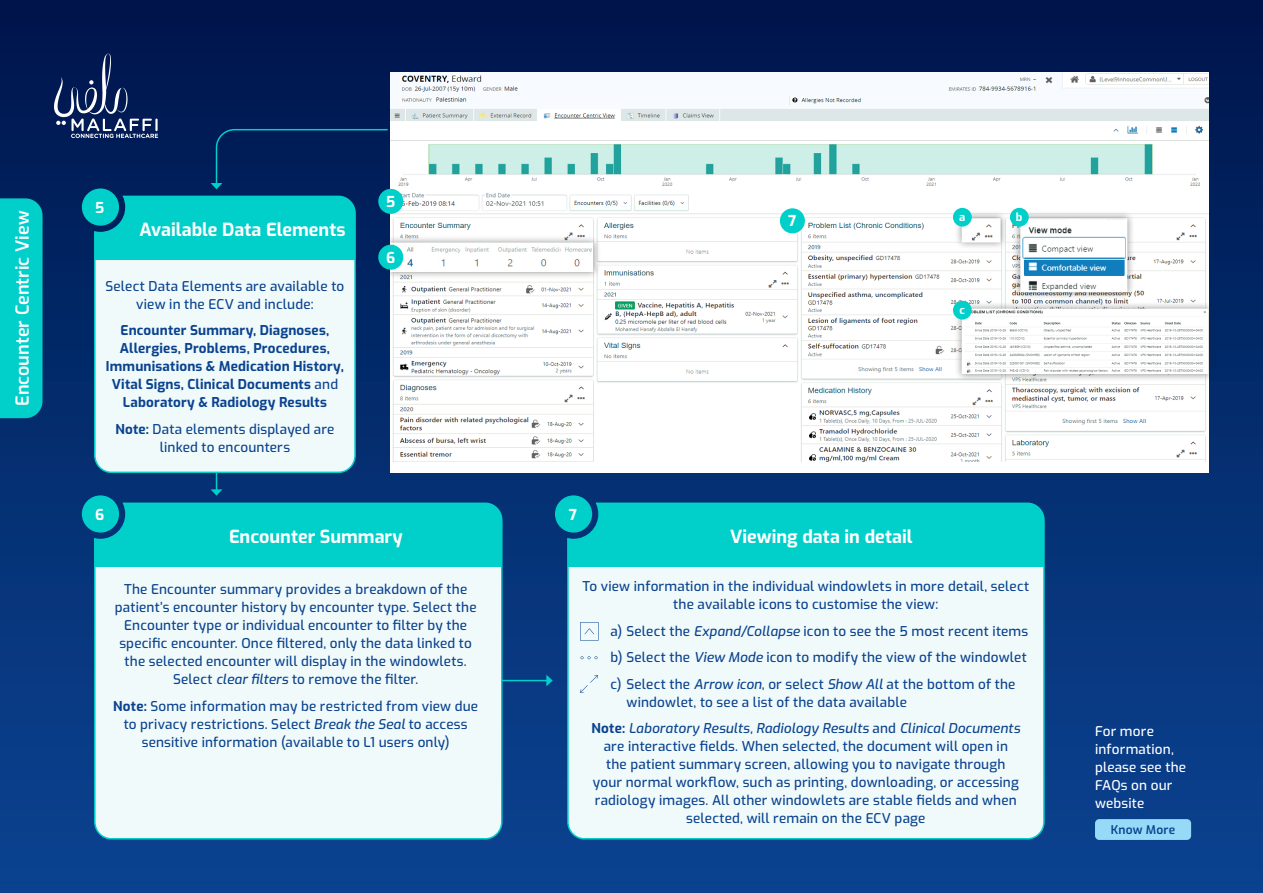
<style>
.page{position:relative;width:1263px;height:893px;background:#fff}
.page>*{position:absolute;margin:0;border:0;box-sizing:border-box;transform-origin:0 0}
.t1{font:700 18px "Exo";color:#fff}
.t2{font:600 18px "Exo";color:#fff}
.t3{font:700 15px "Exo";color:#fff}
.t4{font:500 13.5px/18px "Exo";letter-spacing:.015em;color:#0a428f;text-align:center}
.t5{font:700 13.5px/18px "Exo";letter-spacing:.015em;color:#0a428f;text-align:center}
.t6{font:500 13.5px/18px "Exo";letter-spacing:.015em;color:#fff}
.t7{font:600 12px "Exo";letter-spacing:.015em;color:#0a428f}
.t8{font:700 11.25px "Exo";color:#fff}
.s1{font-weight:500}
.s2{font-weight:700}
.s3{font-style:italic}
</style>
<div class="page">
<div style="left:0;top:0;width:1263px;height:893px;background:linear-gradient(to bottom,#01194f,#0a4491)"></div>
<div style="left:0;top:198px;width:43px;height:220px;background:#00cfca"></div>
<svg style="left:93px;top:195px;width:264px;height:279px"></svg>
<div style="left:82px;top:188px;width:37px;height:38px;background:#00cfca;border-radius:50%"></div>
<svg style="left:93px;top:502px;width:410px;height:338px"></svg>
<div style="left:82px;top:495px;width:37px;height:38px;background:#00cfca;border-radius:50%"></div>
<svg style="left:566px;top:502px;width:479px;height:338px"></svg>
<div style="left:555px;top:495px;width:37px;height:38px;background:#00cfca;border-radius:50%"></div>
<svg style="left:54px;top:54px;width:104px;height:84px;background:#253a6b"></svg>
<div style="left:1095px;top:819px;width:96px;height:21px;background:#97daf8;border-radius:4px"></div>
<div style="left:211px;top:128px;width:178px;height:61px;background:#001d58"></div>
<svg style="left:580px;top:622px;width:19px;height:18px"></svg>
<svg style="left:580px;top:656px;width:17px;height:3px"></svg>
<svg style="left:580px;top:675px;width:18px;height:18px"></svg>
<hr style="left:501px;top:680px;width:46px;height:1px;background:#00cfca">
<svg style="left:546px;top:675px;width:7px;height:11px"></svg>
<svg style="left:211px;top:473px;width:11px;height:23px"></svg>
<div style="left:390px;top:73px;width:818px;height:400px;background:#fff"></div>
<img style="left:390px;top:73px;width:818px;height:388px">
<div style="left:382px;top:235px;width:219px;height:45px;background:#231f20;opacity:.5"></div>
<img style="left:394px;top:245px;width:197px;height:25px">
<div style="left:954px;top:211px;width:54px;height:39px;background:#231f20;opacity:.5"></div>
<img style="left:964px;top:220px;width:34px;height:21px">
<div style="left:962px;top:218px;width:38px;height:25px;border:1px solid #fff"></div>
<div style="left:954px;top:301px;width:262px;height:81px;background:#231f20;opacity:.5"></div>
<img style="left:964px;top:311px;width:242px;height:61px">
<div style="left:1012px;top:211px;width:123px;height:89px;background:#231f20;opacity:.5"></div>
<img style="left:1022px;top:220px;width:103px;height:70px">
<div style="left:1020px;top:218px;width:107px;height:74px;border:1px solid #fff"></div>
<div style="left:378px;top:189px;width:25px;height:25px;background:#00cfca;border-radius:50%"></div>
<div style="left:378px;top:245px;width:25px;height:25px;background:#00cfca;border-radius:50%"></div>
<div style="left:780px;top:208px;width:25px;height:25px;background:#00cfca;border-radius:50%"></div>
<div style="left:953px;top:208px;width:19px;height:19px;background:#00cfca;border-radius:50%"></div>
<div style="left:1010px;top:208px;width:19px;height:19px;background:#00cfca;border-radius:50%"></div>
<div style="left:953px;top:301px;width:19px;height:19px;background:#00cfca;border-radius:50%"></div>
<h1 class="t2" style="left:9px;top:406px;width:197px;rotate:-90deg">Encounter Centric View</h1>
<p class="t3" style="left:95px;top:196px;width:11px">5</p>
<p class="t1" style="left:139px;top:216px;width:208px">Available Data Elements</p>
<p class="t4" style="left:106px;top:276px;width:240px">Select Data Elements are available to view in the ECV and include:</p>
<p class="t5" style="left:106px;top:321px;width:239px">Encounter Summary, Diagnoses, Allergies, Problems, Procedures, Immunisations &amp; Medication History, Vital Signs, Clinical Documents <span class="s1">and </span>Laboratory &amp; Radiology Results</p>
<p class="t4" style="left:115px;top:419px;width:221px"><span class="s2">Note:</span> Data elements displayed are linked to encounters</p>
<p class="t3" style="left:95px;top:503px;width:11px">6</p>
<p class="t3" style="left:386px;top:191px;width:11px">5</p>
<p class="t3" style="left:386px;top:246px;width:11px">6</p>
<p class="t1" style="left:229px;top:523px;width:175px">Encounter Summary</p>
<p class="t4" style="left:115px;top:580px;width:363px">The Encounter summary provides a breakdown of the patient’s encounter history by encounter type. Select the Encounter type or individual encounter to filter by the specific encounter. Once filtered, only the data linked to the selected encounter will display in the windowlets.<br>Select <span class="s3">clear filters</span> to remove the filter.</p>
<p class="t4" style="left:113px;top:696px;width:366px"><span class="s2">Note:</span> Some information may be restricted from view due to privacy restrictions. Select <span class="s3">Break the Seal</span> to access sensitive information (available to L1 users only)</p>
<p class="t3" style="left:788px;top:210px;width:10px">7</p>
<p class="t8" style="left:959px;top:209px;width:8px">a</p>
<p class="t8" style="left:1016px;top:209px;width:8px">b</p>
<p class="t8" style="left:959px;top:302px;width:7px">c</p>
<p class="t3" style="left:569px;top:503px;width:10px">7</p>
<p class="t1" style="left:730px;top:523px;width:184px">Viewing data in detail</p>
<p class="t4" style="left:582px;top:576px;width:448px">To view information in the individual windowlets in more detail, select the available icons to customise the view:</p>
<p class="t4" style="left:610px;top:621px;width:419px">a) Select the <span class="s3">Expand/Collapse</span> icon to see the 5 most recent items</p>
<p class="t4" style="left:610px;top:647px;width:418px">b) Select the <span class="s3">View Mode</span> icon to modify the view of the windowlet</p>
<p class="t4" style="left:626px;top:674px;width:390px;text-align:left;text-indent:-16px">c) Select the <span class="s3">Arrow icon</span>, or select <span class="s3">Show All</span> at the bottom of the windowlet, to see a list of the data available</p>
<p class="t4" style="left:591px;top:718px;width:430px"><span class="s2">Note:</span> <span class="s3">Laboratory Results, Radiology Results</span> and <span class="s3">Clinical Documents </span>are interactive fields. When selected, the document will open in<br>the patient summary screen, allowing you to navigate through your normal workflow, such as printing, downloading, or accessing radiology images. All other windowlets are stable fields and when selected, will remain on the ECV page</p>
<p class="t6" style="left:1095px;top:722px;width:93px">For more information, please see the<br>FAQs on our website</p>
<p class="t7" style="left:1111px;top:821px;width:66px">Know More</p>
</div>
